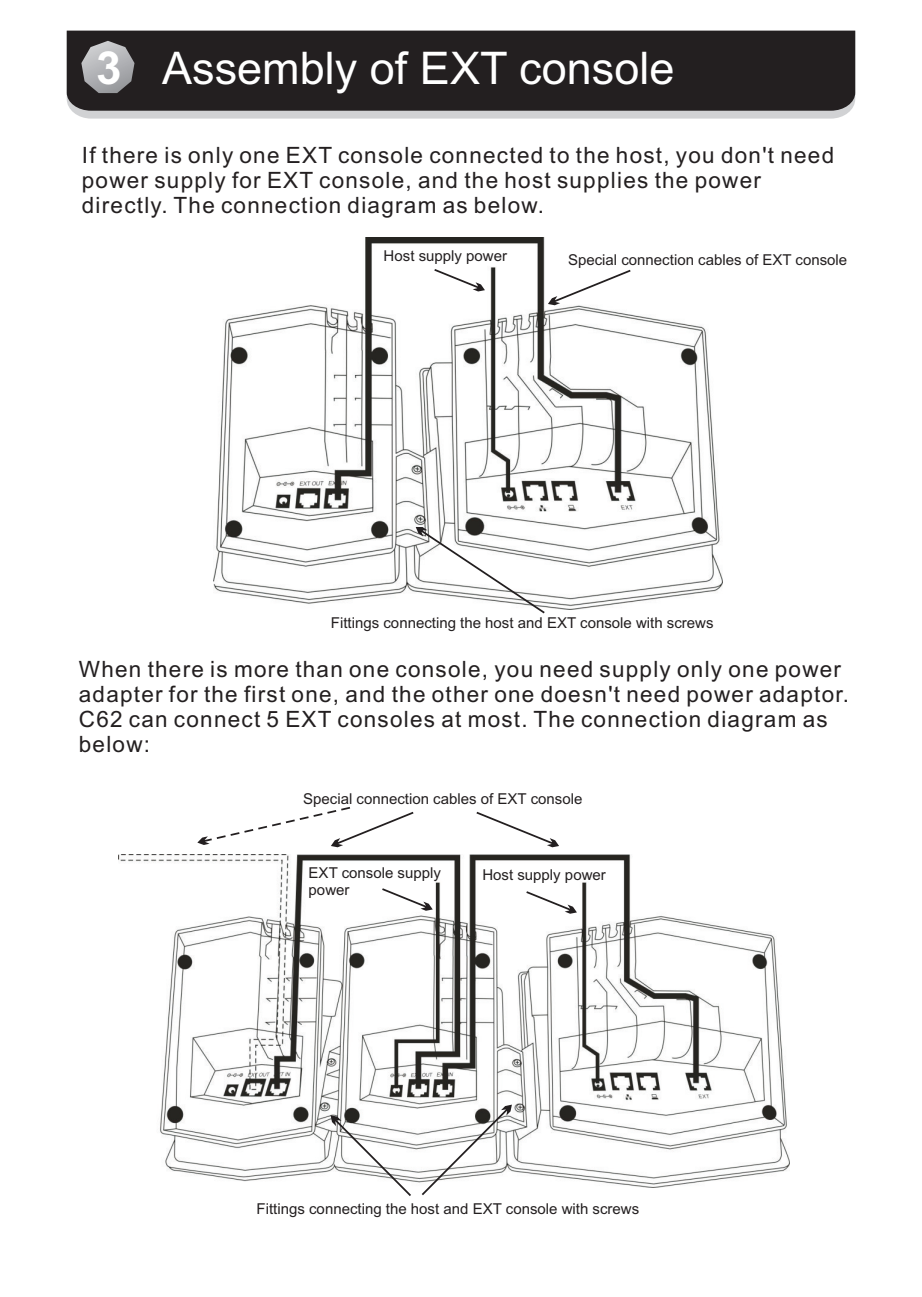
<style>
.page{position:relative;width:922px;height:1297px;background:#fff}
.page>*{position:absolute;margin:0;border:0;box-sizing:border-box;transform-origin:0 0}
.t1{font:700 45.75px "Arial";color:#fff}
.t2{font:45px "Arial";color:#fff}
.t3{font:22.5px/25.2px "Arial";letter-spacing:.055em;color:#231f20}
.t4{font:15px "Arial";color:#231f20}
</style>
<div class="page">
<svg style="left:72px;top:111px;width:778px;height:8px;background:#d3d4d6"></svg>
<div style="left:67px;top:31px;width:788px;height:80px;background:#231f20"></div>
<svg style="left:81px;top:41px;width:53px;height:52px;background:#8f8f92"></svg>
<img style="left:213px;top:238px;width:509px;height:371px">
<svg style="left:548px;top:270px;width:82px;height:35px"></svg>
<svg style="left:434px;top:269px;width:51px;height:22px"></svg>
<svg style="left:415px;top:527px;width:129px;height:86px"></svg>
<img style="left:118px;top:854px;width:671px;height:334px">
<svg style="left:526px;top:891px;width:50px;height:23px"></svg>
<svg style="left:476px;top:812px;width:83px;height:35px"></svg>
<svg style="left:197px;top:807px;width:216px;height:40px"></svg>
<svg style="left:330px;top:1115px;width:81px;height:81px"></svg>
<svg style="left:421px;top:1104px;width:91px;height:91px"></svg>
<svg style="left:382px;top:888px;width:50px;height:23px"></svg>
<h1 class="t1" style="left:96px;top:51px;width:27px">3</h1>
<h2 class="t2" style="left:162px;top:51px;width:513px">Assembly of EXT console</h2>
<p class="t3" style="left:82px;top:144px;width:753px">If there is only one EXT console connected to the host, you don't need power supply for EXT console, and the host supplies the power directly. The connection diagram as below.</p>
<p class="t4" style="left:383px;top:250px;width:125px">Host supply power</p>
<p class="t4" style="left:568px;top:254px;width:281px">Special connection cables of EXT console</p>
<p class="t4" style="left:331px;top:617px;width:384px">Fittings connecting the host and EXT console with screws</p>
<p class="t3" style="left:79px;top:658px;width:771px">When there is more than one console, you need supply only one power adapter for the first one, and the other one doesn't need power adaptor.<br>C62 can connect 5 EXT consoles at most. The connection diagram as below:</p>
<p class="t4" style="left:303px;top:793px;width:281px">Special connection cables of EXT console</p>
<p class="t4" style="left:308px;top:867px;width:134px">EXT console supply</p>
<p class="t4" style="left:482px;top:869px;width:125px">Host supply power</p>
<p class="t4" style="left:308px;top:884px;width:42px">power</p>
<p class="t4" style="left:256px;top:1203px;width:384px">Fittings connecting the host and EXT console with screws</p>
</div>
